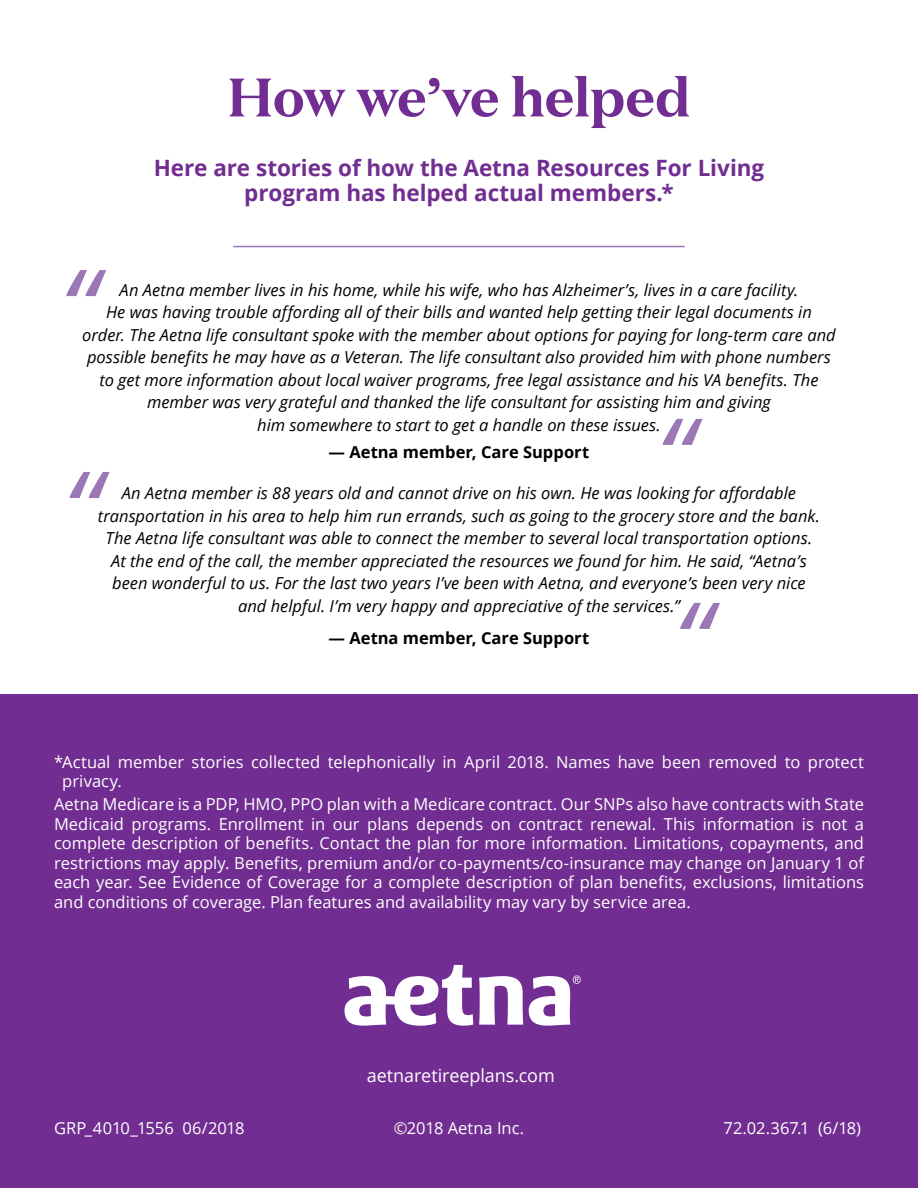
<style>
.page{position:relative;width:918px;height:1188px;background:#fff}
.page>*{position:absolute;margin:0;border:0;box-sizing:border-box;transform-origin:0 0}
.t1{font:italic 106.5px "Open Sans";color:#9c77b5}
.t2{font:700 54px "Domaine Text";letter-spacing:-.02em;color:#712d91}
.t3{font:700 22.5px/25.5px "Open Sans";letter-spacing:-.005em;color:#712d91;text-align:center}
.t4{font:18px "Open Sans";letter-spacing:-.005em;color:#fff}
.t5{font:italic 16.5px/22.5px "Open Sans";color:#000;text-align:center}
.t6{font:16.5px/19.5px "Open Sans";color:#fff}
.t7{font:700 16.5px "Open Sans";color:#000}
</style>
<div class="page">
<div style="left:0;top:694px;width:918px;height:494px;background:#712d91"></div>
<svg style="left:345px;top:965px;width:236px;height:61px"></svg>
<hr style="left:233px;top:246px;width:452px;height:1px;background:#9c77b5">
<h2 class="t2" style="left:227px;top:55px;width:466px">How we’ve helped</h2>
<h3 class="t3" style="left:154px;top:154px;width:612px">Here are stories of how the Aetna Resources For Living program has helped actual members.*</h3>
<h1 class="t1" style="left:60px;top:234px;width:39px">“</h1>
<p class="t5" style="left:82px;top:278px;width:755px">An Aetna member lives in his home, while his wife, who has Alzheimer’s, lives in a care facility.<br>He was having trouble affording all of their bills and wanted help getting their legal documents in<br>order. The Aetna life consultant spoke with the member about options for paying for long-term care and possible benefits he may have as a Veteran. The life consultant also provided him with phone numbers to get more information about local waiver programs, free legal assistance and his VA benefits. The member was very grateful and thanked the life consultant for assisting him and giving<br>him somewhere to start to get a handle on these issues.</p>
<p class="t7" style="left:329px;top:441px;width:262px">— Aetna member, Care Support</p>
<p class="t5" style="left:98px;top:481px;width:724px">An Aetna member is 88 years old and cannot drive on his own. He was looking for affordable transportation in his area to help him run errands, such as going to the grocery store and the bank.<br>The Aetna life consultant was able to connect the member to several local transportation options.<br>At the end of the call, the member appreciated the resources we found for him. He said, “Aetna’s been wonderful to us. For the last two years I’ve been with Aetna, and everyone’s been very nice and helpful. I’m very happy and appreciative of the services.”</p>
<p class="t7" style="left:329px;top:626px;width:262px">— Aetna member, Care Support</p>
<h1 class="t1" style="left:656px;top:383px;width:39px">“</h1>
<h1 class="t1" style="left:63px;top:436px;width:39px">“</h1>
<h1 class="t1" style="left:674px;top:567px;width:39px">“</h1>
<p class="t6" style="left:62px;top:752px;width:803px;text-indent:-8px">*Actual member stories collected telephonically in April 2018. Names have been removed to protect privacy.</p>
<p class="t6" style="left:54px;top:794px;width:812px;text-align:justify">Aetna Medicare is a PDP, HMO, PPO plan with a Medicare contract. Our SNPs also have contracts with State Medicaid programs. Enrollment in our plans depends on contract renewal. This information is not a complete description of benefits. Contact the plan for more information. Limitations, copayments, and restrictions may apply. Benefits, premium and/or co-payments/co-insurance may change on January 1 of each year. See Evidence of Coverage for a complete description of plan benefits, exclusions, limitations and conditions of coverage. Plan features and availability may vary by service area.</p>
<p class="t4" style="left:367px;top:1063px;width:190px">aetnaretireeplans.com</p>
<p class="t6" style="left:54px;top:1118px;width:192px">GRP_4010_1556 06/2018</p>
<p class="t6" style="left:394px;top:1118px;width:132px">©2018 Aetna Inc.</p>
<p class="t6" style="left:724px;top:1118px;width:139px">72.02.367.1 (6/18)</p>
</div>
